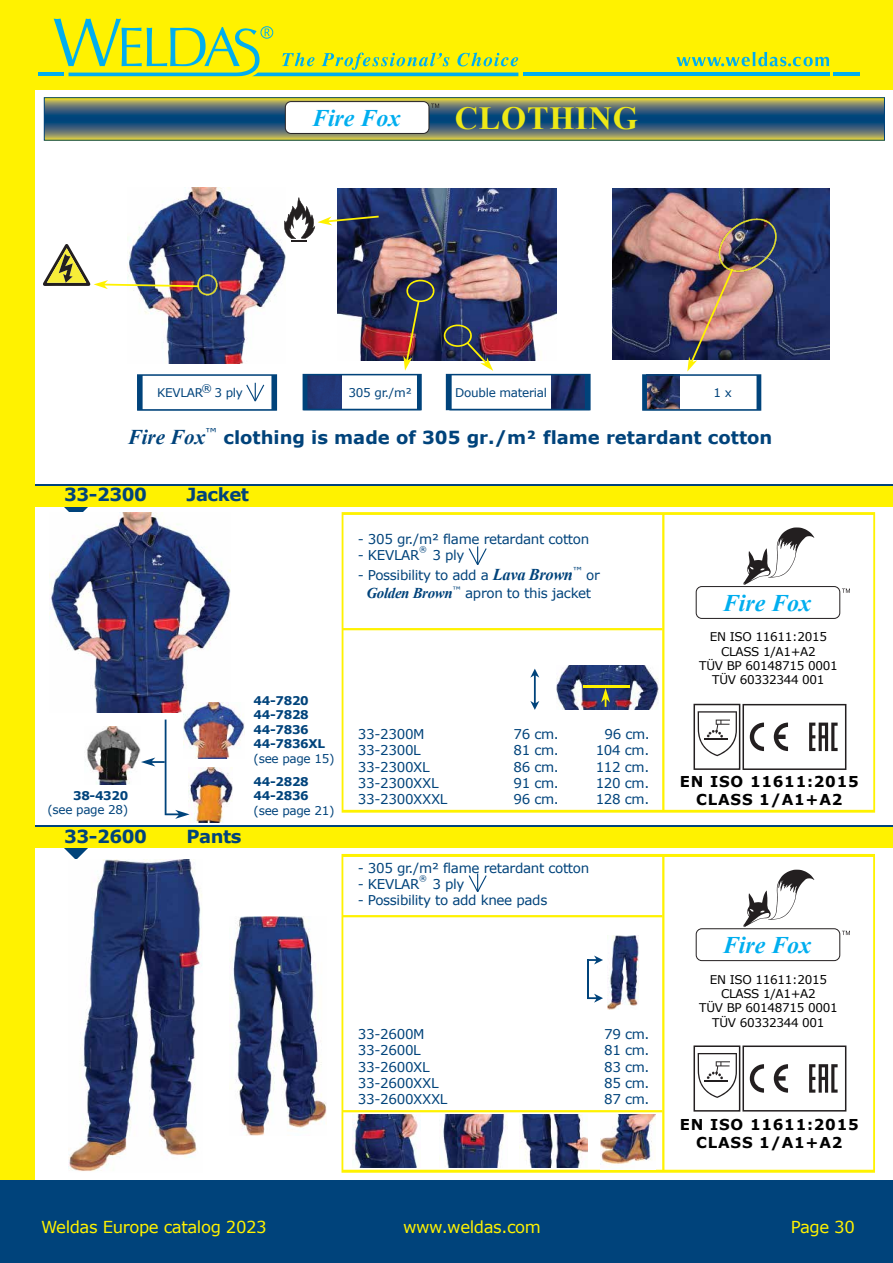
<style>
.page{position:relative;width:893px;height:1263px;background:#fff200}
.page>*{position:absolute;margin:0;border:0;box-sizing:border-box;transform-origin:0 0}
.t1{font:700 32.25px "Times New Roman";letter-spacing:.025em;color:#ede817}
.t2{font:italic 700 23.85px "Times New Roman";color:#00aeef}
.t3{font:700 18px "Verdana";color:#00437b}
.t4{font:16.5px "Verdana";letter-spacing:-.025em;color:#fff200}
.t5{font:700 15px/18px "Verdana";letter-spacing:.05em;color:#010101;text-align:center}
.t6{font:13.5px/18px "Verdana";letter-spacing:-.025em;color:#00437b;text-align:center}
.t7{font:12px/14.4px "Verdana";letter-spacing:-.025em;color:#010101;text-align:center}
.t8{font:12px "Verdana";letter-spacing:-.025em;color:#00437b}
.t9{font:700 12px/14.4px "Verdana";letter-spacing:-.025em;color:#00437b}
.t10{font:10.5px "Verdana";color:#00437b}
.t11{font:7.8px "Verdana";color:#00437b}
.s1{font-family:"Times New Roman";font-style:italic;font-size:21px}
.s2{font-family:"Times New Roman";font-weight:700;font-style:italic;font-size:16.5px}
.s3{font-family:"Times New Roman";font-weight:700;font-style:italic;font-size:15px}
</style>
<div class="page">
<div style="left:35px;top:91px;width:858px;height:1090px;background:#fff"></div>
<div style="left:0;top:1180px;width:893px;height:83px;background:#00437b"></div>
<svg style="left:676px;top:52px;width:153px;height:14px"></svg>
<hr style="left:523px;top:73px;width:306px;height:3px;background:#00aeef">
<hr style="left:834px;top:73px;width:26px;height:3px;background:#00aeef">
<hr style="left:38px;top:73px;width:26px;height:3px;background:#00aeef">
<svg style="left:54px;top:19px;width:464px;height:57px"></svg>
<svg style="left:63px;top:847px;width:26px;height:12px"></svg>
<div style="left:35px;top:825px;width:858px;height:9px;background:#00437b"></div>
<div style="left:0;top:827px;width:893px;height:20px;background:#fff200"></div>
<svg style="left:342px;top:512px;width:533px;height:301px"></svg>
<hr style="left:662px;top:514px;width:2px;height:297px;background:#fff200">
<hr style="left:342px;top:628px;width:320px;height:2px;background:#fff200">
<svg style="left:341px;top:854px;width:534px;height:319px"></svg>
<svg style="left:46px;top:99px;width:837px;height:40px;background:#57726f"></svg>
<div style="left:44px;top:97px;width:841px;height:44px;border:1px solid #00437b"></div>
<svg style="left:63px;top:506px;width:26px;height:6px"></svg>
<div style="left:35px;top:484px;width:858px;height:9px;background:#00437b"></div>
<div style="left:0;top:486px;width:893px;height:20px;background:#fff200"></div>
<img style="left:50px;top:513px;width:180px;height:200px">
<img style="left:190px;top:767px;width:42px;height:56px">
<img style="left:183px;top:703px;width:62px;height:56px">
<img style="left:69px;top:859px;width:133px;height:312px">
<img style="left:230px;top:916px;width:97px;height:219px">
<img style="left:352px;top:1114px;width:68px;height:53px">
<img style="left:600px;top:1114px;width:55px;height:55px">
<img style="left:439px;top:1114px;width:68px;height:53px">
<img style="left:519px;top:1114px;width:69px;height:53px">
<img style="left:607px;top:936px;width:32px;height:74px">
<img style="left:127px;top:188px;width:159px;height:176px">
<img style="left:338px;top:189px;width:219px;height:172px">
<img style="left:612px;top:189px;width:218px;height:171px">
<div style="left:285px;top:102px;width:144px;height:31px;background:#fff;border-radius:6px"></div>
<div style="left:285px;top:101px;width:144px;height:33px;border:1px solid #231f20;border-radius:6px"></div>
<svg style="left:431px;top:104px;width:8px;height:4px"></svg>
<div style="left:696px;top:586px;width:144px;height:32px;background:#fff;border-radius:6px"></div>
<div style="left:696px;top:586px;width:144px;height:33px;border:1px solid #231f20;border-radius:6px"></div>
<svg style="left:842px;top:588px;width:8px;height:5px"></svg>
<svg style="left:743px;top:527px;width:71px;height:58px"></svg>
<div style="left:696px;top:929px;width:144px;height:31px;background:#fff;border-radius:6px"></div>
<div style="left:696px;top:928px;width:144px;height:33px;border:1px solid #231f20;border-radius:6px"></div>
<svg style="left:842px;top:931px;width:8px;height:4px"></svg>
<svg style="left:743px;top:870px;width:71px;height:57px"></svg>
<svg style="left:530px;top:669px;width:9px;height:41px"></svg>
<hr style="left:587px;top:959px;width:2px;height:40px;background:#00437b">
<svg style="left:587px;top:955px;width:16px;height:9px"></svg>
<svg style="left:587px;top:994px;width:16px;height:9px"></svg>
<img style="left:196px;top:274px;width:23px;height:22px">
<img style="left:713px;top:214px;width:69px;height:61px">
<img style="left:642px;top:269px;width:119px;height:142px">
<img style="left:43px;top:244px;width:155px;height:45px">
<svg style="left:137px;top:374px;width:140px;height:37px"></svg>
<svg style="left:468px;top:546px;width:20px;height:20px"></svg>
<svg style="left:468px;top:873px;width:20px;height:20px"></svg>
<svg style="left:442px;top:323px;width:149px;height:88px"></svg>
<svg style="left:303px;top:278px;width:133px;height:133px"></svg>
<svg style="left:283px;top:197px;width:96px;height:44px"></svg>
<svg style="left:601px;top:688px;width:9px;height:19px"></svg>
<hr style="left:583px;top:685px;width:46px;height:3px;background:#fff200">
<svg style="left:698px;top:711px;width:39px;height:45px"></svg>
<div style="left:742px;top:704px;width:104px;height:66px;border:2px solid #231f20"></div>
<div style="left:693px;top:704px;width:47px;height:66px;border:2px solid #231f20"></div>
<svg style="left:698px;top:1053px;width:39px;height:45px"></svg>
<div style="left:693px;top:1045px;width:47px;height:66px;border:2px solid #231f20"></div>
<svg style="left:750px;top:723px;width:38px;height:28px"></svg>
<svg style="left:809px;top:723px;width:29px;height:28px"></svg>
<div style="left:742px;top:1045px;width:104px;height:66px;border:2px solid #231f20"></div>
<svg style="left:750px;top:1064px;width:38px;height:29px"></svg>
<svg style="left:809px;top:1064px;width:29px;height:29px"></svg>
<svg style="left:141px;top:719px;width:49px;height:100px"></svg>
<img style="left:85px;top:726px;width:55px;height:59px">
<h2 class="t2" style="left:312px;top:101px;width:90px">Fire Fox</h2>
<h1 class="t1" style="left:455px;top:95px;width:185px">CLOTHING</h1>
<p class="t10" style="left:202px;top:381px;width:12px">®</p>
<p class="t8" style="left:157px;top:385px;width:87px">KEVLAR 3 ply</p>
<p class="t8" style="left:349px;top:384px;width:65px">305 gr./m²</p>
<p class="t8" style="left:455px;top:385px;width:93px">Double material</p>
<p class="t8" style="left:713px;top:385px;width:20px">1 x</p>
<h3 class="t3" style="left:128px;top:425px;width:646px"><span class="s1">Fire Fox</span><sup>™</sup> clothing is made of 305 gr./m² flame retardant cotton</h3>
<h3 class="t3" style="left:64px;top:482px;width:84px">33-2300</h3>
<h3 class="t3" style="left:187px;top:482px;width:64px">Jacket</h3>
<p class="t6" style="left:358px;top:530px;width:233px">- 305 gr./m² flame retardant cotton</p>
<p class="t6" style="left:358px;top:546px;width:108px">- KEVLAR 3 ply</p>
<p class="t6" style="left:358px;top:566px;width:244px">- Possibility to add a <span class="s2">Lava Brown</span><sup>™</sup> or<br><span class="s3">Golden Brown</span><sup>™</sup> apron to this jacket</p>
<p class="t11" style="left:419px;top:544px;width:9px">®</p>
<p class="t9" style="left:73px;top:788px;width:57px">38-4320</p>
<p class="t8" style="left:47px;top:801px;width:82px">(see page 28)</p>
<h3 class="t3" style="left:64px;top:824px;width:84px">33-2600</h3>
<h3 class="t3" style="left:187px;top:824px;width:57px">Pants</h3>
<p class="t9" style="left:254px;top:693px;width:73px">44-7820<br>44-7828<br>44-7836<br>44-7836XL</p>
<p class="t8" style="left:254px;top:750px;width:82px">(see page 15)</p>
<p class="t9" style="left:254px;top:774px;width:57px">44-2828<br>44-2836</p>
<p class="t8" style="left:254px;top:802px;width:82px">(see page 21)</p>
<p class="t6" style="left:358px;top:725px;width:68px">33-2300M</p>
<p class="t6" style="left:513px;top:725px;width:47px">76 cm.</p>
<p class="t6" style="left:604px;top:725px;width:47px">96 cm.</p>
<p class="t6" style="left:358px;top:741px;width:64px">33-2300L</p>
<p class="t6" style="left:513px;top:741px;width:47px">81 cm.</p>
<p class="t6" style="left:596px;top:741px;width:55px">104 cm.</p>
<p class="t6" style="left:358px;top:758px;width:73px">33-2300XL</p>
<p class="t6" style="left:513px;top:758px;width:47px">86 cm.</p>
<p class="t6" style="left:596px;top:758px;width:55px">112 cm.</p>
<p class="t6" style="left:358px;top:774px;width:82px">33-2300XXL</p>
<p class="t6" style="left:513px;top:774px;width:47px">91 cm.</p>
<p class="t6" style="left:596px;top:774px;width:55px">120 cm.</p>
<p class="t6" style="left:358px;top:790px;width:91px">33-2300XXXL</p>
<p class="t6" style="left:513px;top:790px;width:47px">96 cm.</p>
<p class="t6" style="left:596px;top:790px;width:55px">128 cm.</p>
<p class="t6" style="left:358px;top:858px;width:233px">- 305 gr./m² flame retardant cotton</p>
<p class="t6" style="left:358px;top:875px;width:108px">- KEVLAR 3 ply</p>
<p class="t6" style="left:358px;top:891px;width:191px">- Possibility to add knee pads</p>
<p class="t11" style="left:419px;top:873px;width:9px">®</p>
<p class="t6" style="left:358px;top:1025px;width:68px">33-2600M</p>
<p class="t6" style="left:604px;top:1025px;width:47px">79 cm.</p>
<p class="t6" style="left:358px;top:1041px;width:64px">33-2600L</p>
<p class="t6" style="left:604px;top:1041px;width:47px">81 cm.</p>
<p class="t6" style="left:358px;top:1057px;width:73px">33-2600XL</p>
<p class="t6" style="left:604px;top:1057px;width:47px">83 cm.</p>
<p class="t6" style="left:358px;top:1074px;width:82px">33-2600XXL</p>
<p class="t6" style="left:604px;top:1074px;width:47px">85 cm.</p>
<p class="t6" style="left:358px;top:1090px;width:91px">33-2600XXXL</p>
<p class="t6" style="left:604px;top:1090px;width:47px">87 cm.</p>
<h2 class="t2" style="left:723px;top:586px;width:90px">Fire Fox</h2>
<p class="t7" style="left:699px;top:629px;width:140px">EN ISO 11611:2015<br>CLASS 1/A1+A2<br>TÜV BP 60148715 0001<br>TÜV 60332344 001</p>
<p class="t5" style="left:680px;top:772px;width:180px">EN ISO 11611:2015<br>CLASS 1/A1+A2</p>
<h2 class="t2" style="left:723px;top:928px;width:90px">Fire Fox</h2>
<p class="t7" style="left:699px;top:972px;width:140px">EN ISO 11611:2015<br>CLASS 1/A1+A2<br>TÜV BP 60148715 0001<br>TÜV 60332344 001</p>
<p class="t5" style="left:680px;top:1115px;width:180px">EN ISO 11611:2015<br>CLASS 1/A1+A2</p>
<p class="t4" style="left:41px;top:1216px;width:227px">Weldas Europe catalog 2023</p>
<p class="t4" style="left:403px;top:1216px;width:139px">www.weldas.com</p>
<p class="t4" style="left:791px;top:1216px;width:65px">Page 30</p>
</div>
